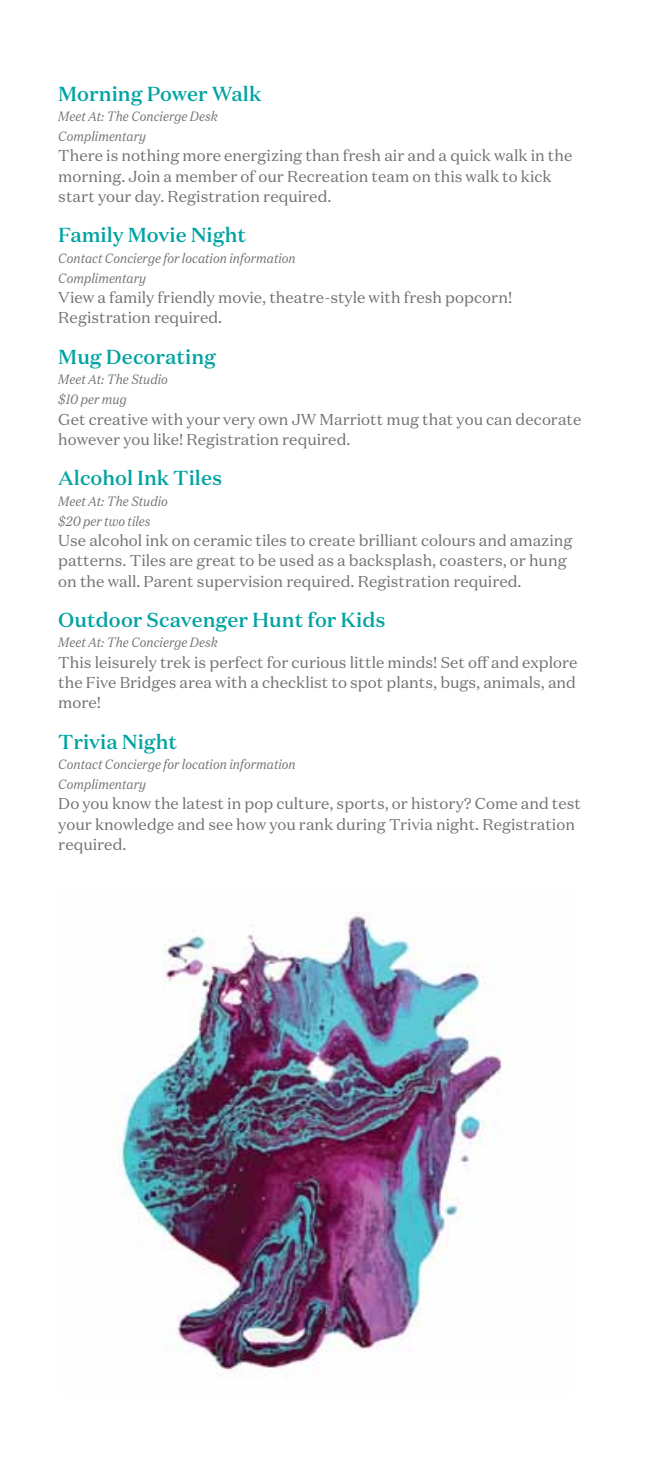
<style>
.page{position:relative;width:648px;height:1458px;background:#fff}
.page>*{position:absolute;margin:0;border:0;box-sizing:border-box;transform-origin:0 0}
.t1{font:500 20.25px "Domaine Text";color:#00a3a2}
.t2{font:15.75px/20.2px "Domaine Text";color:#717275}
.t3{font:italic 13.5px/20.2px "Domaine Text";color:#717275;scale:.9 1}
</style>
<div class="page">
<img style="left:113px;top:912px;width:388px;height:465px">
<p class="t1" style="left:58px;top:80px;width:205px">Morning Power Walk</p>
<p class="t3" style="left:58px;top:106px;width:179px">Meet At: The Concierge Desk<br>Complimentary</p>
<p class="t2" style="left:58px;top:145px;width:516px">There is nothing more energizing than fresh air and a quick walk in the morning. Join a member of our Recreation team on this walk to kick start your day. Registration required.</p>
<p class="t1" style="left:58px;top:222px;width:189px">Family Movie Night</p>
<p class="t3" style="left:58px;top:248px;width:265px">Contact Concierge for location information<br>Complimentary</p>
<p class="t2" style="left:58px;top:287px;width:455px">View a family friendly movie, theatre-style with fresh popcorn!<br>Registration required.</p>
<p class="t1" style="left:58px;top:344px;width:159px">Mug Decorating</p>
<p class="t3" style="left:58px;top:369px;width:123px">Meet At: The Studio $10 per mug</p>
<p class="t2" style="left:58px;top:409px;width:525px">Get creative with your very own JW Marriott mug that you can decorate however you like! Registration required.</p>
<p class="t1" style="left:58px;top:465px;width:165px">Alcohol Ink Tiles</p>
<p class="t3" style="left:58px;top:491px;width:123px">Meet At: The Studio $20 per two tiles</p>
<p class="t2" style="left:58px;top:530px;width:516px">Use alcohol ink on ceramic tiles to create brilliant colours and amazing patterns. Tiles are great to be used as a backsplash, coasters, or hung on the wall. Parent supervision required. Registration required.</p>
<p class="t1" style="left:58px;top:607px;width:329px">Outdoor Scavenger Hunt for Kids</p>
<p class="t3" style="left:58px;top:632px;width:179px">Meet At: The Concierge Desk</p>
<p class="t2" style="left:58px;top:652px;width:521px;text-align:justify">This leisurely trek is perfect for curious little minds! Set off and explore the Five Bridges area with a checklist to spot plants, bugs, animals, and more!</p>
<p class="t1" style="left:58px;top:728px;width:121px">Trivia Night</p>
<p class="t3" style="left:58px;top:754px;width:265px">Contact Concierge for location information<br>Complimentary</p>
<p class="t2" style="left:58px;top:793px;width:524px">Do you know the latest in pop culture, sports, or history? Come and test your knowledge and see how you rank during Trivia night. Registration required.</p>
</div>
